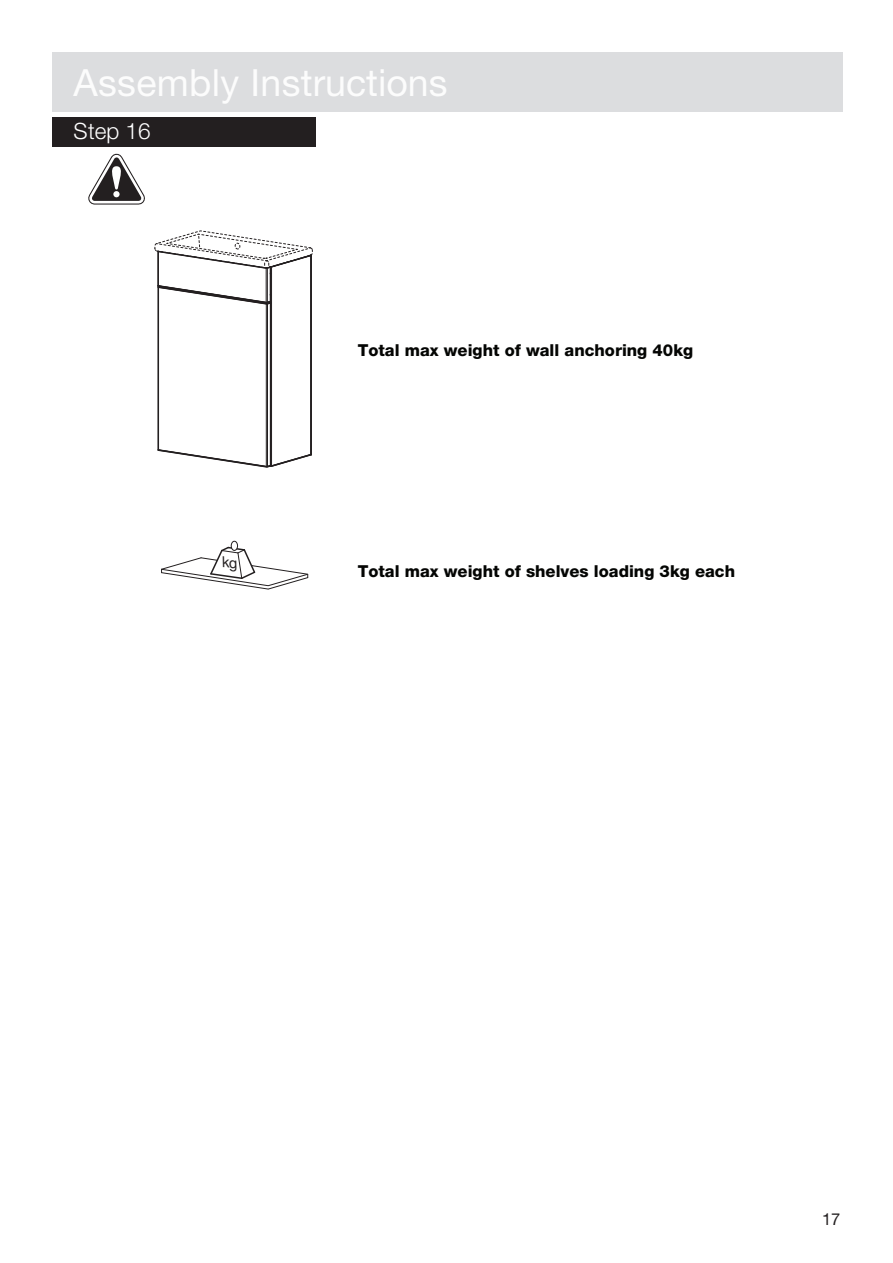
<style>
.page{position:relative;width:893px;height:1263px;background:#fff}
.page>*{position:absolute;margin:0;border:0;box-sizing:border-box;transform-origin:0 0}
.t1{font:37.5px "Helvetica Neue";letter-spacing:.01em;color:#fcfcfc}
.t2{font:300 22.5px "Helvetica Neue";color:#fff}
.t3{font:800 16.5px "Helvetica Neue";color:#040503}
.t4{font:16.5px "Helvetica Neue";color:#231f20}
</style>
<div class="page">
<div style="left:52px;top:52px;width:791px;height:60px;background:#dcdddf"></div>
<div style="left:52px;top:117px;width:264px;height:30px;background:#231f20"></div>
<svg style="left:88px;top:153px;width:57px;height:52px"></svg>
<div style="left:113px;top:191px;width:7px;height:6px;background:#fff;border-radius:50%"></div>
<svg style="left:154px;top:230px;width:159px;height:238px"></svg>
<div style="left:231px;top:541px;width:7px;height:10px;border:1px solid #231f20;border-radius:50%"></div>
<svg style="left:161px;top:545px;width:148px;height:44px"></svg>
<h1 class="t1" style="left:73px;top:69px;width:376px">Assembly Instructions</h1>
<h2 class="t2" style="left:73px;top:123px;width:79px">Step 16</h2>
<p class="t3" style="left:358px;top:345px;width:337px">Total max weight of wall anchoring 40kg</p>
<p class="t3" style="left:358px;top:565px;width:379px">Total max weight of shelves loading 3kg each</p>
<p class="t4" style="left:822px;top:1213px;width:20px">17</p>
</div>
